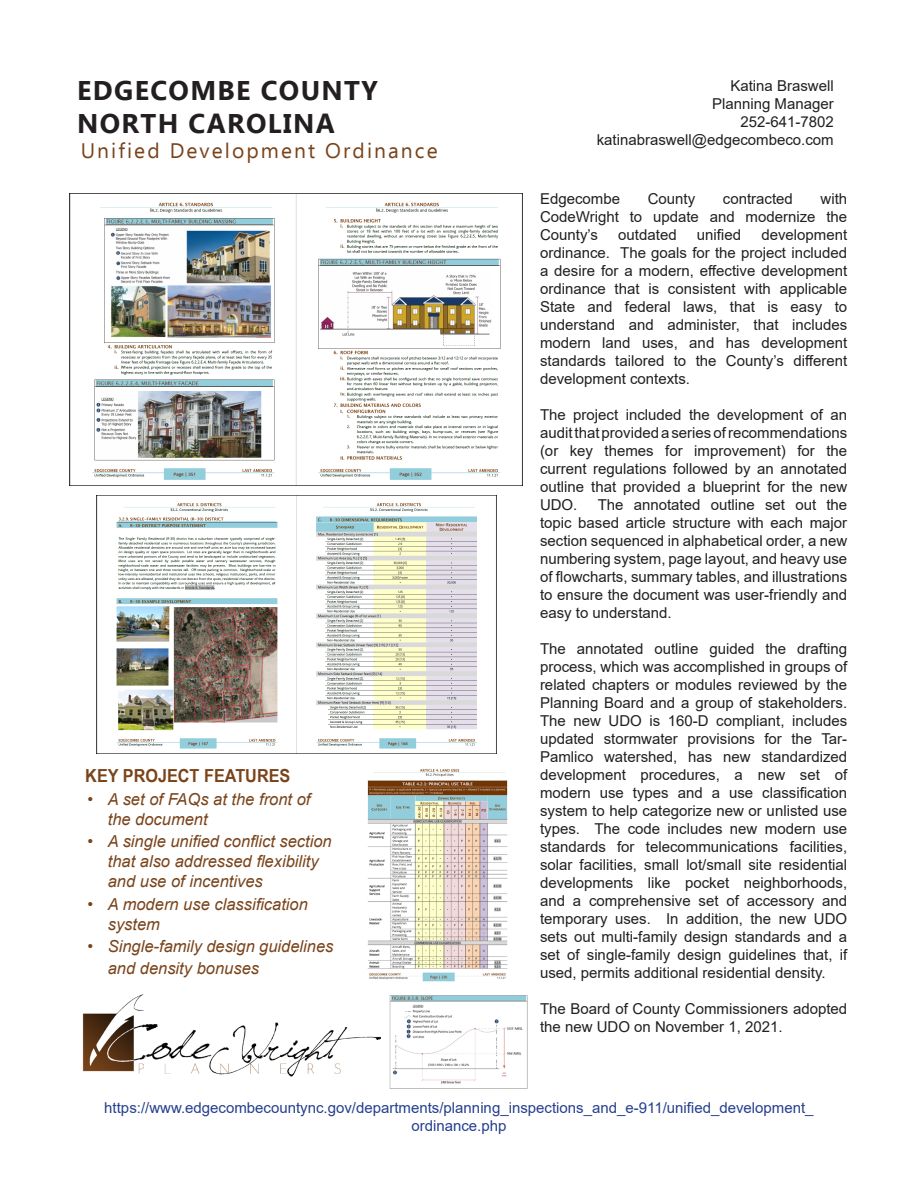
<style>
.page{position:relative;width:918px;height:1188px;background:#fff}
.page>*{position:absolute;margin:0;border:0;box-sizing:border-box;transform-origin:0 0}
.t1{font:700 27px "Ebrima";letter-spacing:.05em;color:#231f20}
.t2{font:21px "Ebrima";letter-spacing:.1em;color:#7a441b}
.t3{font:700 18px "Arial Narrow";color:#7a441b;scale:1.1 1}
.t4{font:italic 16.5px/19.8px "Arial";color:#7a441b}
.t5{font:15px/18px "Arial";color:#231f20;text-align:justify}
.t6{font:15px/18px "Arial";color:#253f8e;text-align:center}
</style>
<div class="page">
<img style="left:82px;top:994px;width:299px;height:83px">
<img style="left:69px;top:193px;width:454px;height:293px">
<img style="left:96px;top:496px;width:401px;height:257px">
<img style="left:367px;top:768px;width:141px;height:214px">
<img style="left:389px;top:995px;width:139px;height:94px">
<p class="t1" style="left:77px;top:70px;width:302px">EDGECOMBE COUNTY</p>
<p class="t1" style="left:77px;top:102px;width:259px">NORTH CAROLINA</p>
<p class="t2" style="left:81px;top:135px;width:359px">Unified Development Ordinance</p>
<p class="t3" style="left:85px;top:762px;width:188px">KEY PROJECT FEATURES</p>
<p class="t4" style="left:108px;top:789px;width:204px;text-indent:-20px">• A set of FAQs at the front of the document</p>
<p class="t4" style="left:108px;top:832px;width:226px;text-indent:-20px">• A single unified conflict section that also addressed flexibility and use of incentives</p>
<p class="t4" style="left:108px;top:894px;width:202px;text-indent:-20px">• A modern use classification system</p>
<p class="t4" style="left:108px;top:936px;width:227px;line-height:21.6px;text-indent:-20px">• Single-family design guidelines and density bonuses</p>
<p class="t5" style="left:730px;top:77px;width:105px">Katina Braswell</p>
<p class="t5" style="left:712px;top:95px;width:123px">Planning Manager</p>
<p class="t5" style="left:740px;top:113px;width:95px">252-641-7802</p>
<p class="t5" style="left:597px;top:131px;width:238px">katinabraswell@edgecombeco.com</p>
<p class="t5" style="left:540px;top:190px;width:82px">Edgecombe</p>
<p class="t5" style="left:648px;top:190px;width:49px">County</p>
<p class="t5" style="left:723px;top:190px;width:72px">contracted</p>
<p class="t5" style="left:540px;top:190px;width:309px;text-indent:281px">with CodeWright to update and modernize the County’s</p>
<p class="t5" style="left:618px;top:226px;width:60px">outdated</p>
<p class="t5" style="left:697px;top:226px;width:46px">unified</p>
<p class="t5" style="left:540px;top:226px;width:309px;text-indent:221px">development ordinance. The goals for the project included a desire for a modern, effective development ordinance that is consistent with applicable State and federal laws, that is easy to understand and administer, that includes modern land uses, and has development standards tailored to the County’s different development contexts.</p>
<p class="t5" style="left:540px;top:406px;width:309px">The project included the development of an audit that provided a series of recommendations (or key themes for improvement) for the current regulations followed by an annotated outline that provided a blueprint for the new UDO.</p>
<p class="t5" style="left:540px;top:496px;width:309px;text-indent:58px">The annotated outline set out the topic based article structure with each major section sequenced in alphabetical order, a new numbering system, page layout, and heavy use of flowcharts, summary tables, and illustrations to ensure the document was user-friendly and easy to understand.</p>
<p class="t5" style="left:540px;top:640px;width:309px">The annotated outline guided the drafting process, which was accomplished in groups of related chapters or modules reviewed by the Planning Board and a group of stakeholders.<br>The new UDO is 160-D compliant, includes updated stormwater provisions for the Tar-Pamlico watershed, has new standardized development procedures, a new set of modern use types and a use classification system to help categorize new or unlisted use types. The code includes new modern use standards for telecommunications facilities, solar facilities, small lot/small site residential developments like pocket neighborhoods, and a comprehensive set of accessory and temporary uses. In addition, the new UDO sets out multi-family design standards and a set of single-family design guidelines that, if used, permits additional residential density.</p>
<p class="t5" style="left:540px;top:1000px;width:309px">The Board of County Commissioners adopted the new UDO on November 1, 2021.</p>
<p class="t6" style="left:104px;top:1099px;width:711px">https://www.edgecombecountync.gov/departments/planning_inspections_and_e-911/unified_development_ ordinance.php</p>
</div>
